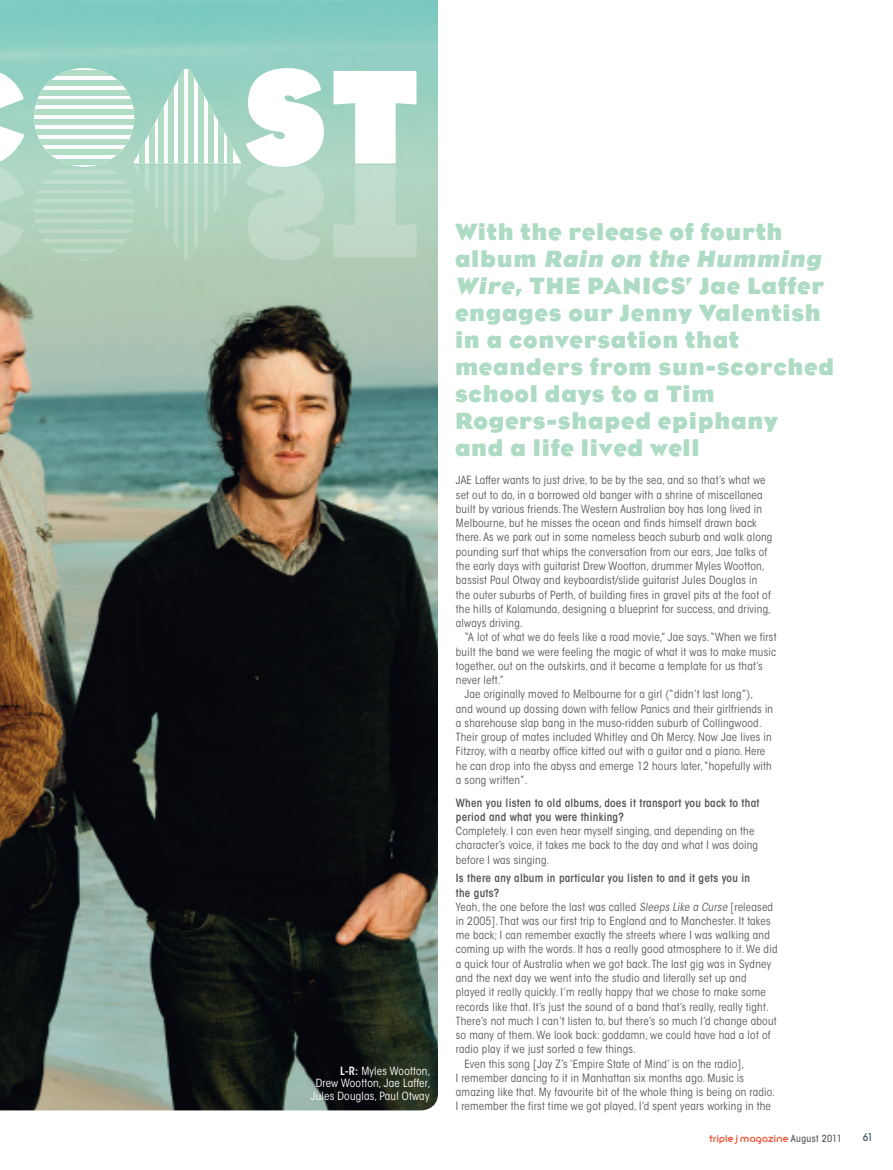
<style>
.page{position:relative;width:893px;height:1170px;background:#fff}
.page>*{position:absolute;margin:0;border:0;box-sizing:border-box;transform-origin:0 0}
.t1{font:700 24px/27px "Eagle";letter-spacing:.03em;color:#addbc4}
.t2{font:condensed 11.25px/14.2px "ITC Avant Garde Std";letter-spacing:.02em;color:#57585a}
.t3{font:600 condensed 11.25px/14.2px "ITC Avant Garde Std";letter-spacing:.02em;color:#57585a}
.t4{font:condensed 11.25px/12.8px "ITC Avant Garde Std";letter-spacing:.02em;color:#fff;text-align:right}
.t5{font:500 condensed 10.5px "ITC Avant Garde Std";color:#3e4f59}
.t6{font:9.75px "triplej";letter-spacing:.045em;color:#f0593e}
.s1{font-weight:600}
.s2{font-style:italic}
.s3{font-family:"ITC Avant Garde Std";font-weight:500;font-stretch:condensed;color:#57585a}
</style>
<div class="page">
<img style="left:0;top:0;width:438px;height:1110px">
<svg style="left:0;top:68px;width:416px;height:192px"></svg>
<svg style="left:31px;top:70px;width:105px;height:5px"></svg>
<svg style="left:31px;top:80px;width:105px;height:5px"></svg>
<div style="left:31px;top:90px;width:105px;height:5px;background:#b0dcc5"></div>
<div style="left:31px;top:100px;width:105px;height:5px;background:#b0dcc5"></div>
<div style="left:31px;top:110px;width:105px;height:5px;background:#b0dcc5"></div>
<div style="left:31px;top:119px;width:105px;height:6px;background:#b0dcc5"></div>
<div style="left:31px;top:129px;width:105px;height:5px;background:#b0dcc5"></div>
<div style="left:31px;top:139px;width:105px;height:5px;background:#b0dcc5"></div>
<div style="left:31px;top:149px;width:105px;height:5px;background:#b0dcc5"></div>
<div style="left:31px;top:159px;width:93px;height:5px;background:#b0dcc5"></div>
<svg style="left:228px;top:68px;width:5px;height:99px"></svg>
<svg style="left:218px;top:68px;width:5px;height:99px"></svg>
<svg style="left:208px;top:68px;width:5px;height:99px"></svg>
<svg style="left:198px;top:68px;width:5px;height:99px"></svg>
<div style="left:188px;top:68px;width:6px;height:99px;background:#b0dcc5"></div>
<div style="left:179px;top:68px;width:5px;height:99px;background:#b0dcc5"></div>
<svg style="left:169px;top:68px;width:5px;height:99px"></svg>
<svg style="left:159px;top:68px;width:5px;height:99px"></svg>
<svg style="left:149px;top:68px;width:5px;height:99px"></svg>
<svg style="left:139px;top:68px;width:5px;height:99px"></svg>
<p class="t4" style="left:311px;top:1063px;width:121px"><span class="s1">L-R:</span> Myles Wootton,<br>Drew Wootton, Jae Laffer,<br>Jules Douglas, Paul Otway</p>
<h1 class="t1" style="left:455px;top:219px;width:381px">With the release of fourth<br>a l b u m <span class="s2">Rain on the Humming<br>Wire</span>, THE PANICS’ Jae Laffer engages our Jenny Valentish in a conversation that meanders from sun-scorched school days to a Tim<br>Rogers-shaped epiphany<br>and a life lived well</h1>
<p class="t2" style="left:456px;top:473px;width:318px">JAE Laffer wants to just drive, to be by the sea, and so that’s what we set out to do, in a borrowed old banger with a shrine of miscellanea built by various friends. The Western Australian boy has long lived in Melbourne, but he misses the ocean and finds himself drawn back there. As we park out in some nameless beach suburb and walk along pounding surf that whips the conversation from our ears, Jae talks of the early days with guitarist Drew Wootton, drummer Myles Wootton, bassist Paul Otway and keyboardist/slide guitarist Jules Douglas in the outer suburbs of Perth, of building fires in gravel pits at the foot of the hills of Kalamunda, designing a blueprint for success, and driving, always driving.</p>
<p class="t2" style="left:464px;top:630px;width:314px">“A lot of what we do feels like a road movie,” Jae says. “When we first</p>
<p class="t2" style="left:456px;top:644px;width:322px">built the band we were feeling the magic of what it was to make music</p>
<p class="t2" style="left:456px;top:658px;width:308px">together, out on the outskirts, and it became a template for us that’s</p>
<p class="t2" style="left:456px;top:673px;width:49px">never left.”</p>
<p class="t2" style="left:464px;top:687px;width:290px">Jae originally moved to Melbourne for a girl (“didn’t last long”),</p>
<p class="t2" style="left:456px;top:701px;width:319px">and wound up dossing down with fellow Panics and their girlfriends in</p>
<p class="t2" style="left:456px;top:715px;width:307px">a sharehouse slap bang in the muso-ridden suburb of Collingwood.</p>
<p class="t2" style="left:456px;top:730px;width:317px">Their group of mates included Whitley and Oh Mercy. Now Jae lives in</p>
<p class="t2" style="left:456px;top:744px;width:311px">Fitzroy, with a nearby office kitted out with a guitar and a piano. Here</p>
<p class="t2" style="left:456px;top:758px;width:317px">he can drop into the abyss and emerge 12 hours later, “hopefully with</p>
<p class="t2" style="left:456px;top:772px;width:73px">a song written”.</p>
<p class="t3" style="left:456px;top:795px;width:305px">When you listen to old albums, does it transport you back to that period and what you were thinking?</p>
<p class="t2" style="left:456px;top:824px;width:304px">Completely. I can even hear myself singing, and depending on the character’s voice, it takes me back to the day and what I was doing before I was singing.</p>
<p class="t3" style="left:456px;top:870px;width:296px">Is there any album in particular you listen to and it gets you in</p>
<p class="t3" style="left:456px;top:885px;width:45px">the guts?</p>
<p class="t2" style="left:456px;top:899px;width:319px">Yeah, the one before the last was called <span class="s2">Sleeps Like a Curse</span> [released</p>
<p class="t2" style="left:456px;top:913px;width:316px">in 2005]. That was our first trip to England and to Manchester. It takes</p>
<p class="t2" style="left:456px;top:927px;width:315px">me back; I can remember exactly the streets where I was walking and</p>
<p class="t2" style="left:456px;top:942px;width:323px">coming up with the words. It has a really good atmosphere to it. We did</p>
<p class="t2" style="left:456px;top:956px;width:317px">a quick tour of Australia when we got back. The last gig was in Sydney</p>
<p class="t2" style="left:456px;top:970px;width:292px">and the next day we went into the studio and literally set up and</p>
<p class="t2" style="left:456px;top:985px;width:312px">played it really quickly. I’m really happy that we chose to make some</p>
<p class="t2" style="left:456px;top:999px;width:315px">records like that. It’s just the sound of a band that’s really, really tight.</p>
<p class="t2" style="left:456px;top:1013px;width:322px">There’s not much I can’t listen to, but there’s so much I’d change about</p>
<p class="t2" style="left:456px;top:1027px;width:316px">so many of them. We look back: goddamn, we could have had a lot of</p>
<p class="t2" style="left:456px;top:1042px;width:182px">radio play if we just sorted a few things.</p>
<p class="t2" style="left:464px;top:1056px;width:281px">Even this song [Jay Z’s ‘Empire State of Mind’ is on the radio],</p>
<p class="t2" style="left:456px;top:1070px;width:290px">I remember dancing to it in Manhattan six months ago. Music is</p>
<p class="t2" style="left:456px;top:1084px;width:321px">amazing like that. My favourite bit of the whole thing is being on radio.</p>
<p class="t2" style="left:456px;top:1099px;width:317px">I remember the first time we got played, I’d spent years working in the</p>
<p class="t6" style="left:709px;top:1132px;width:134px">triple j magazine <span class="s3">August 2011</span></p>
<p class="t5" style="left:863px;top:1130px;width:12px">61</p>
</div>
